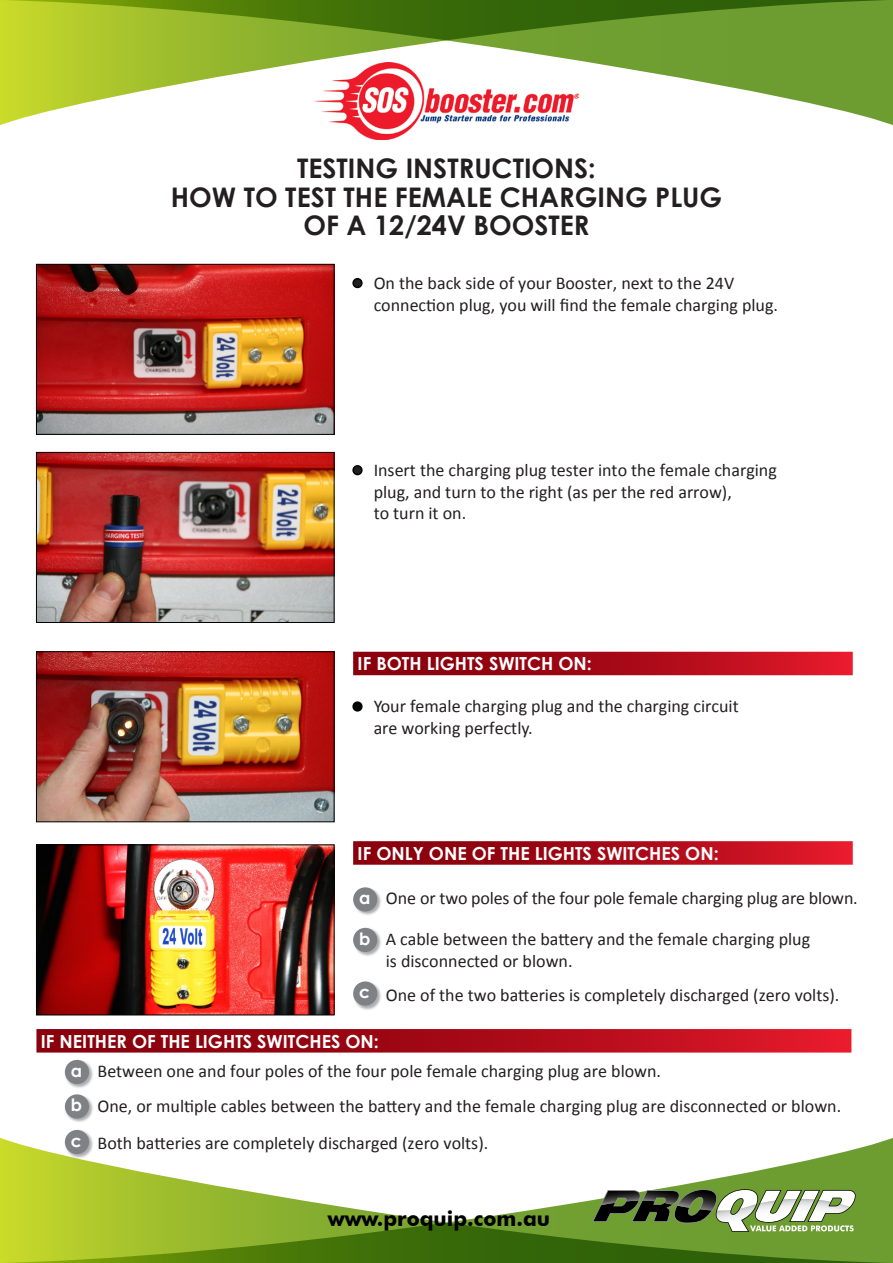
<style>
.page{position:relative;width:893px;height:1263px;background:#fff}
.page>*{position:absolute;margin:0;border:0;box-sizing:border-box;transform-origin:0 0}
.t1{font:700 27px/28.5px "Century Gothic";color:#231f20;text-align:center}
.t2{font:700 21px "Futura BT";color:#000}
.t3{font:18px/21.6px "Calibri";color:#231f20}
.t4{font:700 18px "Century Gothic";color:#fff}
.t5{font:700 17.1px "Century Gothic";color:#fff}
.s1{font-family:"Century Gothic";font-weight:700;font-size:17.1px;color:#fff}
</style>
<div class="page">
<svg style="left:0;top:0;width:893px;height:125px"></svg>
<svg style="left:0;top:1138px;width:893px;height:125px"></svg>
<svg style="left:592px;top:1189px;width:264px;height:43px"></svg>
<img style="left:315px;top:63px;width:263px;height:77px">
<img style="left:38px;top:266px;width:294px;height:167px">
<div style="left:36px;top:264px;width:298px;height:171px;border:1px solid #010202"></div>
<img style="left:38px;top:454px;width:294px;height:167px">
<div style="left:36px;top:452px;width:298px;height:171px;border:1px solid #010202"></div>
<img style="left:38px;top:653px;width:294px;height:167px">
<div style="left:36px;top:651px;width:298px;height:171px;border:1px solid #010202"></div>
<img style="left:38px;top:846px;width:294px;height:167px">
<div style="left:36px;top:844px;width:298px;height:171px;border:1px solid #010202"></div>
<img style="left:64px;top:1059px;width:29px;height:29px">
<div style="left:65px;top:1060px;width:24px;height:24px;background:#808184;border-radius:50%"></div>
<img style="left:64px;top:1094px;width:29px;height:28px">
<div style="left:65px;top:1094px;width:24px;height:24px;background:#808184;border-radius:50%"></div>
<img style="left:64px;top:1130px;width:30px;height:29px">
<div style="left:65px;top:1130px;width:24px;height:24px;background:#808184;border-radius:50%"></div>
<svg style="left:36px;top:1029px;width:815px;height:23px;background:#ab0a18"></svg>
<img style="left:353px;top:887px;width:28px;height:28px">
<div style="left:353px;top:887px;width:24px;height:24px;background:#808184;border-radius:50%"></div>
<img style="left:353px;top:927px;width:28px;height:29px">
<div style="left:353px;top:928px;width:24px;height:24px;background:#808184;border-radius:50%"></div>
<img style="left:353px;top:981px;width:28px;height:29px">
<div style="left:353px;top:981px;width:24px;height:25px;background:#808184;border-radius:50%"></div>
<svg style="left:353px;top:841px;width:500px;height:24px;background:#ac0f1c"></svg>
<div style="left:353px;top:702px;width:9px;height:9px;background:#010202;border-radius:50%"></div>
<div style="left:352px;top:701px;width:11px;height:11px;border:2px solid #010202;border-radius:50%"></div>
<svg style="left:353px;top:652px;width:500px;height:23px;background:#aa0a18"></svg>
<div style="left:353px;top:279px;width:9px;height:8px;background:#231f20;border-radius:50%"></div>
<div style="left:352px;top:278px;width:11px;height:10px;border:2px solid #010202;border-radius:50%"></div>
<div style="left:353px;top:466px;width:9px;height:8px;background:#231f20;border-radius:50%"></div>
<div style="left:352px;top:465px;width:11px;height:10px;border:2px solid #010202;border-radius:50%"></div>
<h1 class="t1" style="left:171px;top:153px;width:553px">TESTING INSTRUCTIONS:<br>HOW TO TEST THE FEMALE CHARGING PLUG<br>OF A 12/24V BOOSTER</h1>
<p class="t3" style="left:374px;top:272px;width:406px">On the back side of your Booster, next to the 24V connection plug, you will find the female charging plug.</p>
<p class="t3" style="left:374px;top:458px;width:405px">Insert the charging plug tester into the female charging plug, and turn to the right (as per the red arrow),<br>to turn it on.</p>
<p class="t4" style="left:358px;top:650px;width:236px">IF BOTH LIGHTS SWITCH ON:</p>
<p class="t3" style="left:374px;top:695px;width:367px">Your female charging plug and the charging circuit are working perfectly.</p>
<p class="t4" style="left:358px;top:840px;width:363px">IF ONLY ONE OF THE LIGHTS SWITCHES ON:</p>
<p class="t3" style="left:359px;top:886px;width:500px"><span class="s1">a</span> One or two poles of the four pole female charging plug are blown.</p>
<p class="t3" style="left:386px;top:928px;width:426px">A cable between the battery and the female charging plug is disconnected or blown.</p>
<p class="t5" style="left:359px;top:925px;width:13px">b</p>
<p class="t3" style="left:359px;top:983px;width:482px"><span class="s1">c</span> One of the two batteries is completely discharged (zero volts).</p>
<p class="t4" style="left:41px;top:1027px;width:340px">IF NEITHER OF THE LIGHTS SWITCHES ON:</p>
<p class="t3" style="left:71px;top:1052px;width:772px;line-height:35.1px"><span class="s1">a</span> Between one and four poles of the four pole female charging plug are blown.<br><span class="s1">b</span> One, or multiple cables between the battery and the female charging plug are disconnected or blown.</p>
<p class="t3" style="left:71px;top:1131px;width:419px"><span class="s1">c</span> Both batteries are completely discharged (zero volts).</p>
<p class="t2" style="left:328px;top:1205px;width:224px">www.proquip.com.au</p>
</div>
